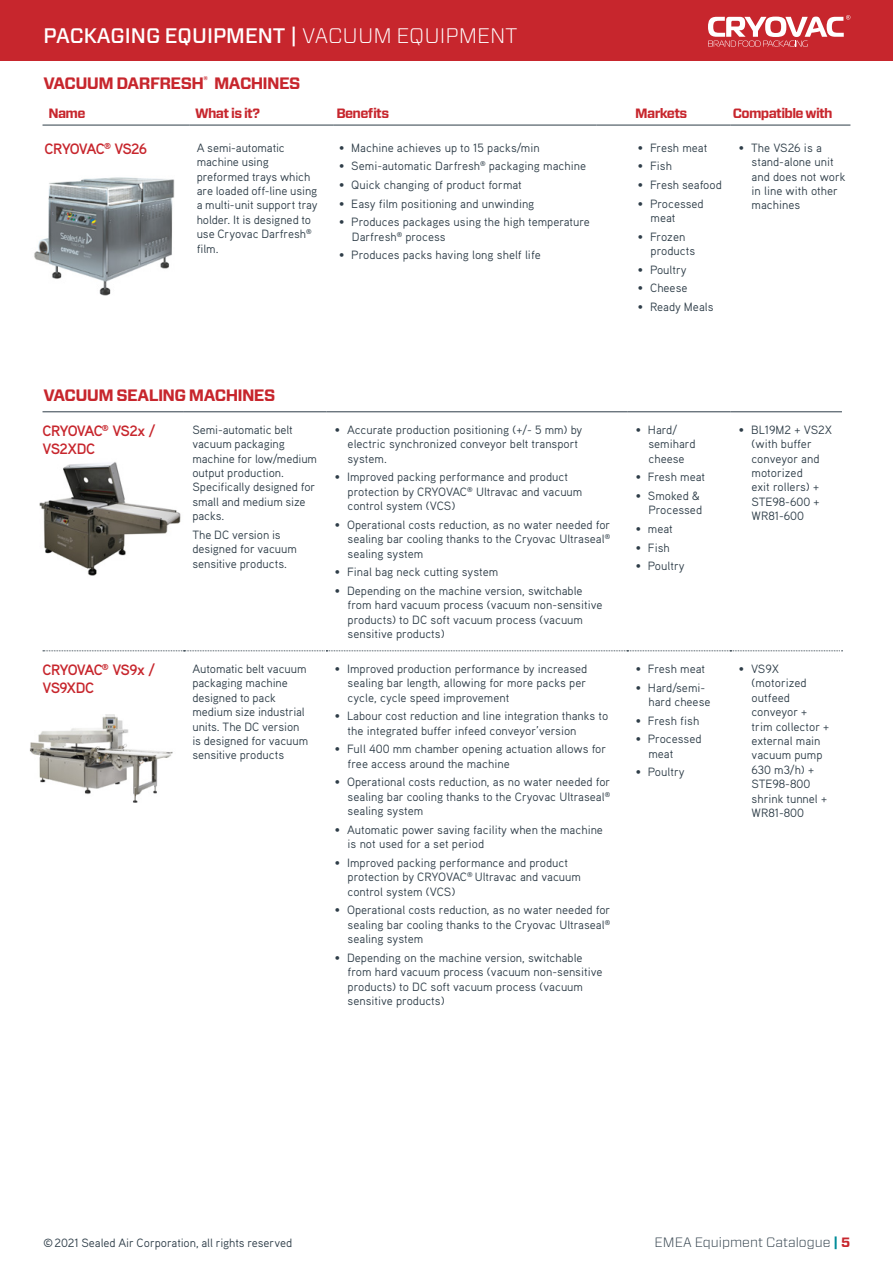
<style>
.page{position:relative;width:893px;height:1263px;background:#fff}
.page>*{position:absolute;margin:0;border:0;box-sizing:border-box;transform-origin:0 0}
.t1{font:500 21px "Forza";color:#fff}
.Sub_heading{font:700 16.5px "Forza";letter-spacing:-.04em;color:#c7262d}
.Product_Name{font:700 15px/18px "Aaux Pro OT";letter-spacing:-.055em;color:#c7262d}
.t2{font:700 13.5px "Forza";letter-spacing:-.05em;color:#c7262d}
.t3{font:300 13.5px "Forza";color:#2e3d48}
.Body_Copy{font:12px/14.4px "Aaux Pro OT";color:#2e3d48}
.s1{font-weight:300}
.s2{font-weight:700;color:#008b98}
.s3{font-weight:700;color:#c7262d}
</style>
<div class="page">
<div style="left:0;top:0;width:893px;height:61px;background:#c7262d"></div>
<svg style="left:708px;top:15px;width:142px;height:32px"></svg>
<hr style="left:43px;top:125px;width:146px;height:1px;background:#2e3d48">
<hr style="left:189px;top:125px;width:145px;height:1px;background:#2e3d48">
<hr style="left:334px;top:125px;width:262px;height:1px;background:#2e3d48">
<hr style="left:596px;top:125px;width:134px;height:1px;background:#2e3d48">
<hr style="left:730px;top:125px;width:120px;height:1px;background:#2e3d48">
<hr style="left:43px;top:411px;width:141px;height:1px;background:#2e3d48">
<hr style="left:184px;top:411px;width:142px;height:1px;background:#2e3d48">
<hr style="left:326px;top:411px;width:301px;height:1px;background:#2e3d48">
<hr style="left:627px;top:411px;width:103px;height:1px;background:#2e3d48">
<hr style="left:730px;top:411px;width:112px;height:1px;background:#2e3d48">
<svg style="left:43px;top:650px;width:800px;height:1px"></svg>
<img style="left:39px;top:462px;width:142px;height:114px">
<img style="left:30px;top:714px;width:143px;height:89px">
<img style="left:34px;top:177px;width:141px;height:119px">
<h1 class="t1" style="left:44px;top:21px;width:475px">PACKAGING EQUIPMENT | <span class="s1">VACUUM EQUIPMENT</span></h1>
<p class="Sub_heading" style="left:44px;top:72px;width:258px">VACUUM DARFRESH<sup>®</sup> MACHINES</p>
<p class="t2" style="left:49px;top:104px;width:39px">Name</p>
<p class="t2" style="left:195px;top:104px;width:66px">What is it?</p>
<p class="t2" style="left:336px;top:104px;width:54px">Benefits</p>
<p class="t2" style="left:635px;top:104px;width:54px">Markets</p>
<p class="t2" style="left:733px;top:104px;width:101px">Compatible with</p>
<p class="Product_Name" style="left:45px;top:139px;width:104px">CRYOVAC<sup>®</sup> VS26</p>
<p class="Body_Copy" style="left:197px;top:140px;width:123px">A semi-automatic machine using preformed trays which are loaded off-line using a multi-unit support tray holder. It is designed to use Cryovac Darfresh<sup>® </sup>film.</p>
<p class="Body_Copy" style="left:339px;top:140px;width:202px">• Machine achieves up to 15 packs/min</p>
<p class="Body_Copy" style="left:339px;top:159px;width:248px">• Semi-automatic Darfresh<sup>®</sup> packaging machine</p>
<p class="Body_Copy" style="left:339px;top:177px;width:184px">• Quick changing of product format</p>
<p class="Body_Copy" style="left:339px;top:196px;width:197px">• Easy film positioning and unwinding</p>
<p class="Body_Copy" style="left:352px;top:215px;width:240px;text-indent:-13px">• Produces packages using the high temperature<br>Darfresh<sup>®</sup> process</p>
<p class="Body_Copy" style="left:339px;top:248px;width:203px">• Produces packs having long shelf life</p>
<p class="Body_Copy" style="left:638px;top:140px;width:71px">• Fresh meat</p>
<p class="Body_Copy" style="left:638px;top:159px;width:36px">• Fish</p>
<p class="Body_Copy" style="left:638px;top:177px;width:85px">• Fresh seafood</p>
<p class="Body_Copy" style="left:651px;top:196px;width:55px;text-indent:-13px">• Processed meat</p>
<p class="Body_Copy" style="left:651px;top:229px;width:46px;text-indent:-13px">• Frozen products</p>
<p class="Body_Copy" style="left:638px;top:262px;width:50px">• Poultry</p>
<p class="Body_Copy" style="left:638px;top:281px;width:51px">• Cheese</p>
<p class="Body_Copy" style="left:638px;top:299px;width:77px">• Ready Meals</p>
<p class="Body_Copy" style="left:752px;top:140px;width:96px;text-indent:-13px">• The VS26 is a stand-alone unit and does not work in line with other machines</p>
<p class="Sub_heading" style="left:44px;top:384px;width:233px">VACUUM SEALING MACHINES</p>
<p class="Product_Name" style="left:43px;top:421px;width:114px">CRYOVAC<sup>®</sup> VS2x /<br>VS2XDC</p>
<p class="Body_Copy" style="left:192px;top:422px;width:126px">Semi-automatic belt vacuum packaging machine for low/medium output production.<br>Specifically designed for small and medium size packs.</p>
<p class="Body_Copy" style="left:192px;top:527px;width:106px">The DC version is designed for vacuum sensitive products.</p>
<p class="Body_Copy" style="left:348px;top:422px;width:236px;text-indent:-13px">• Accurate production positioning (+/- 5 mm) by electric synchronized conveyor belt transport system.</p>
<p class="Body_Copy" style="left:348px;top:470px;width:236px;text-indent:-13px">• Improved packing performance and product protection by CRYOVAC<sup>®</sup> Ultravac and vacuum control system (VCS)</p>
<p class="Body_Copy" style="left:348px;top:517px;width:264px;text-align:justify;text-indent:-13px">• Operational costs reduction, as no water needed for sealing bar cooling thanks to the Cryovac Ultraseal<sup>® </sup>sealing system</p>
<p class="Body_Copy" style="left:335px;top:564px;width:165px">• Final bag neck cutting system</p>
<p class="Body_Copy" style="left:348px;top:583px;width:256px;text-indent:-13px">• Depending on the machine version, switchable from hard vacuum process (vacuum non-sensitive products) to DC soft vacuum process (vacuum sensitive products)</p>
<p class="Product_Name" style="left:43px;top:660px;width:114px">CRYOVAC<sup>®</sup> VS9x /<br>VS9XDC</p>
<p class="Body_Copy" style="left:192px;top:661px;width:117px">Automatic belt vacuum packaging machine designed to pack medium size industrial units. The DC version is designed for vacuum sensitive products</p>
<p class="Body_Copy" style="left:348px;top:661px;width:241px;text-align:justify;text-indent:-13px">• Improved production performance by increased sealing bar length, allowing for more packs per cycle, cycle speed improvement</p>
<p class="Body_Copy" style="left:348px;top:709px;width:262px;text-indent:-13px">• Labour cost reduction and line integration thanks to the integrated buffer infeed conveyor’version</p>
<p class="Body_Copy" style="left:348px;top:742px;width:260px;text-indent:-13px">• Full 400 mm chamber opening actuation allows for free access around the machine</p>
<p class="Body_Copy" style="left:348px;top:775px;width:264px;text-align:justify;text-indent:-13px">• Operational costs reduction, as no water needed for sealing bar cooling thanks to the Cryovac Ultraseal<sup>® </sup>sealing system</p>
<p class="Body_Copy" style="left:348px;top:822px;width:257px;text-indent:-13px">• Automatic power saving facility when the machine is not used for a set period</p>
<p class="Body_Copy" style="left:348px;top:855px;width:235px;text-indent:-13px">• Improved packing performance and product protection by CRYOVAC<sup>®</sup> Ultravac and vacuum control system (VCS)</p>
<p class="Body_Copy" style="left:348px;top:903px;width:264px;text-align:justify;text-indent:-13px">• Operational costs reduction, as no water needed for sealing bar cooling thanks to the Cryovac Ultraseal<sup>® </sup>sealing system</p>
<p class="Body_Copy" style="left:348px;top:950px;width:256px;text-indent:-13px">• Depending on the machine version, switchable from hard vacuum process (vacuum non-sensitive products) to DC soft vacuum process (vacuum sensitive products)</p>
<p class="Body_Copy" style="left:648px;top:422px;width:48px;text-indent:-13px">• Hard/ semihard cheese</p>
<p class="Body_Copy" style="left:636px;top:470px;width:71px">• Fresh meat</p>
<p class="Body_Copy" style="left:636px;top:488px;width:68px;text-align:right">• Smoked &amp;<br>Processed</p>
<p class="Body_Copy" style="left:636px;top:521px;width:39px">• meat</p>
<p class="Body_Copy" style="left:636px;top:540px;width:36px">• Fish</p>
<p class="Body_Copy" style="left:636px;top:559px;width:50px">• Poultry</p>
<p class="Body_Copy" style="left:636px;top:661px;width:71px">• Fresh meat</p>
<p class="Body_Copy" style="left:648px;top:680px;width:64px;text-indent:-13px">• Hard/semi&shy;hard cheese</p>
<p class="Body_Copy" style="left:636px;top:713px;width:65px">• Fresh fish</p>
<p class="Body_Copy" style="left:648px;top:731px;width:55px;text-indent:-13px">• Processed meat</p>
<p class="Body_Copy" style="left:636px;top:764px;width:50px">• Poultry</p>
<p class="Body_Copy" style="left:752px;top:422px;width:82px;text-indent:-13px">• BL19M2 + VS2X (with buffer conveyor and motorized<br>exit rollers) +<br>STE98-600 +<br>WR81-600</p>
<p class="Body_Copy" style="left:752px;top:661px;width:79px;text-indent:-13px">• VS9X (motorized outfeed conveyor + trim collector + external main vacuum pump<br>630 m3/h) +<br>STE98-800 shrink tunnel +<br>WR81-800</p>
<p class="Body_Copy" style="left:43px;top:1235px;width:250px">©2021 Sealed Air Corporation, all rights reserved</p>
<p class="t3" style="left:655px;top:1233px;width:197px">EMEA Equipment Catalogue <span class="s2">|</span> <span class="s3">5</span></p>
</div>
